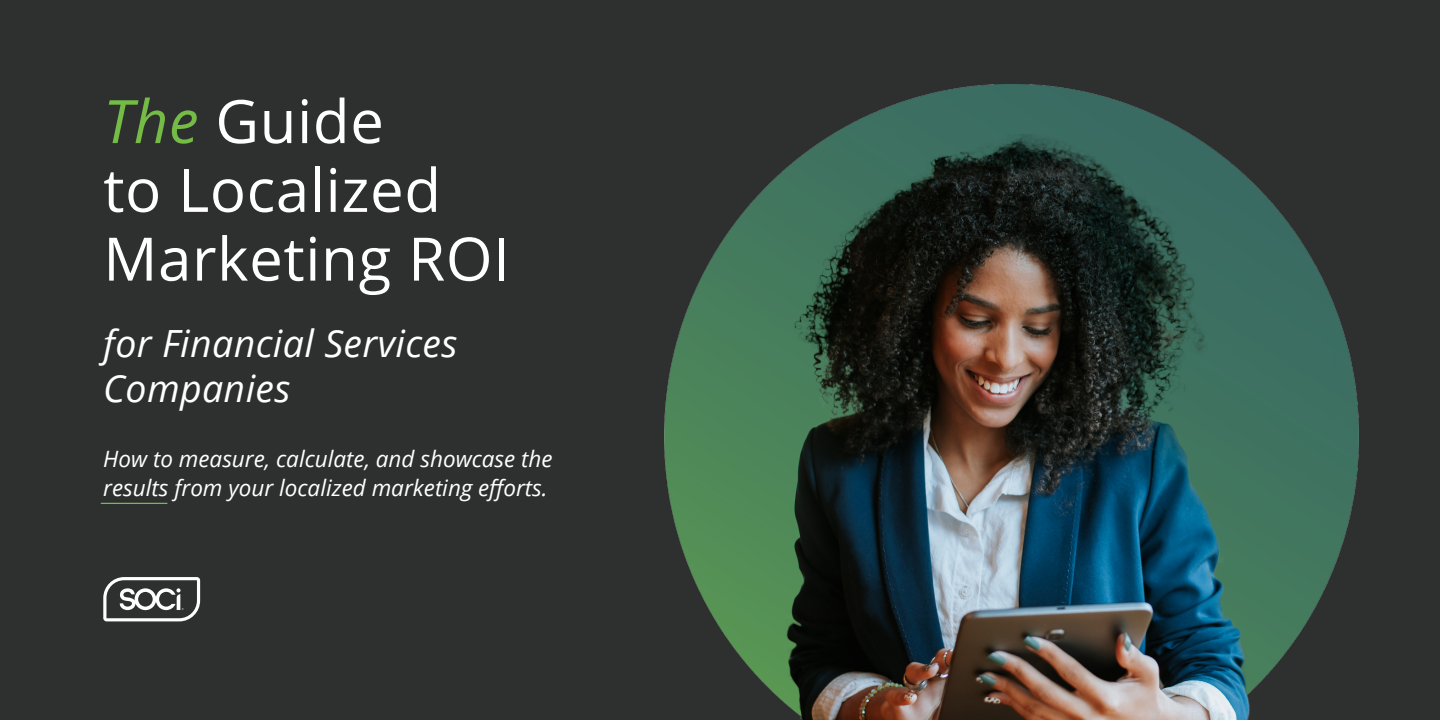
<style>
.page{position:relative;width:1440px;height:720px;background:#2e3030}
.page>*{position:absolute;margin:0;border:0;box-sizing:border-box;transform-origin:0 0}
.t1{font:60px/68.8px "Open Sans";letter-spacing:.01em;color:#fff}
.t2{font:italic 37.5px/45px "Open Sans";letter-spacing:.01em;color:#fff}
.t3{font:italic 22.5px/29px "Open Sans";color:#fff}
.s1{font-style:italic;color:#74bc46}
</style>
<div class="page">
<hr style="left:101px;top:503px;width:66px;height:1px;background:#74bc46">
<img style="left:664px;top:85px;width:695px;height:635px">
<svg style="left:103px;top:577px;width:97px;height:44px"></svg>
<h1 class="t1" style="left:103px;top:85px;width:408px"><span class="s1">The</span> Guide<br>to Localized<br>Marketing ROI</h1>
<h2 class="t2" style="left:103px;top:320px;width:356px">for Financial Services<br>Companies</h2>
<p class="t3" style="left:103px;top:444px;width:451px">How to measure, calculate, and showcase the results from your localized marketing efforts.</p>
</div>
